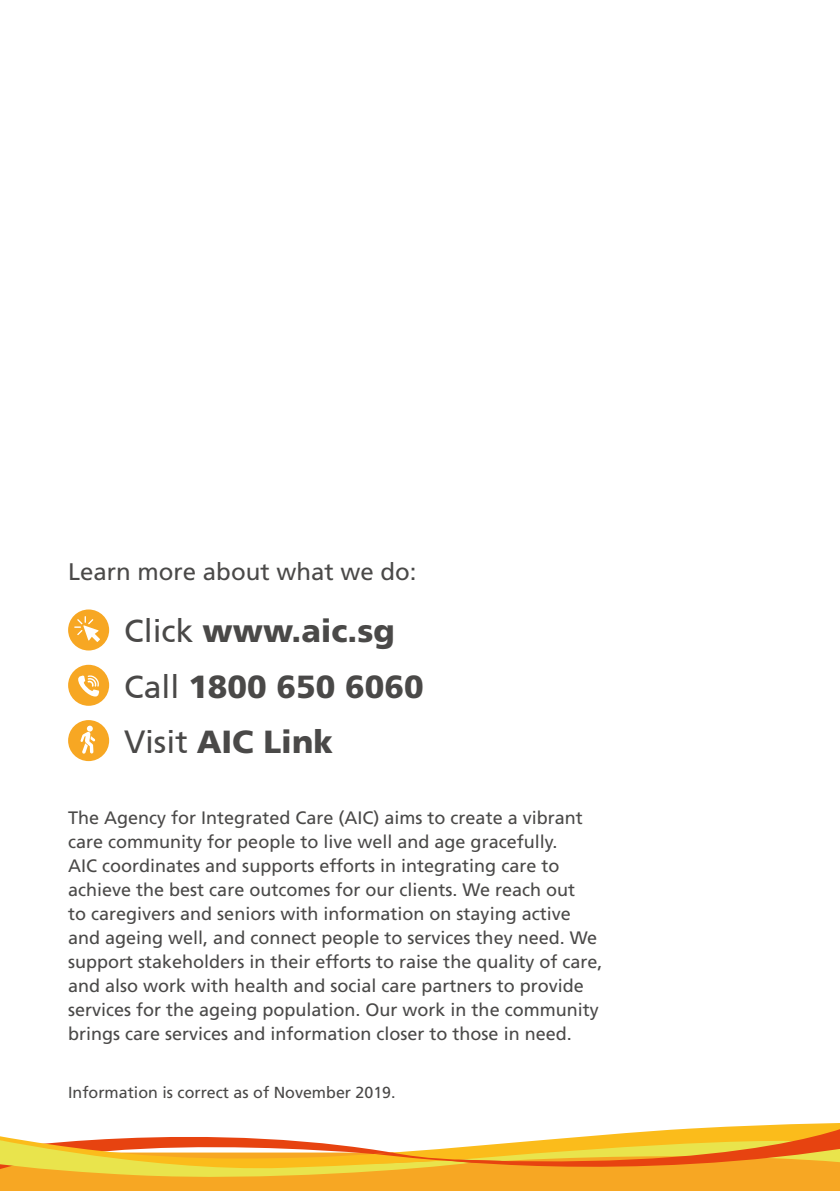
<style>
.page{position:relative;width:840px;height:1191px;background:#fff}
.page>*{position:absolute;margin:0;border:0;box-sizing:border-box;transform-origin:0 0}
.t1{font:900 32px/55.2px "Frutiger";color:#4a4948}
.t2{font:24px "Frutiger";color:#4a4948}
.t3{font:18px/24px "Frutiger";color:#4a4948}
.t4{font:16px "Frutiger";color:#4a4948}
.s1{font-family:"Frutiger CE";font-weight:400}
</style>
<div class="page">
<svg style="left:68px;top:665px;width:41px;height:41px"></svg>
<svg style="left:68px;top:609px;width:41px;height:41px"></svg>
<svg style="left:68px;top:720px;width:41px;height:41px"></svg>
<svg style="left:0;top:1123px;width:839px;height:68px"></svg>
<h2 class="t2" style="left:68px;top:558px;width:350px">Learn more about what we do:</h2>
<h1 class="t1" style="left:124px;top:603px;width:301px"><span class="s1">Click</span> www.aic.sg<br><span class="s1">Call</span> 1800 650 6060</h1>
<h1 class="t1" style="left:124px;top:713px;width:210px"><span class="s1">Visit</span> AIC Link</h1>
<p class="t3" style="left:68px;top:805px;width:535px">The Agency for Integrated Care (AIC) aims to create a vibrant care community for people to live well and age gracefully.<br>AIC coordinates and supports efforts in integrating care to achieve the best care outcomes for our clients. We reach out<br>to caregivers and seniors with information on staying active and ageing well, and connect people to services they need. We support stakeholders in their efforts to raise the quality of care, and also work with health and social care partners to provide services for the ageing population. Our work in the community brings care services and information closer to those in need.</p>
<p class="t4" style="left:68px;top:1082px;width:329px">Information is correct as of November 2019.</p>
</div>
